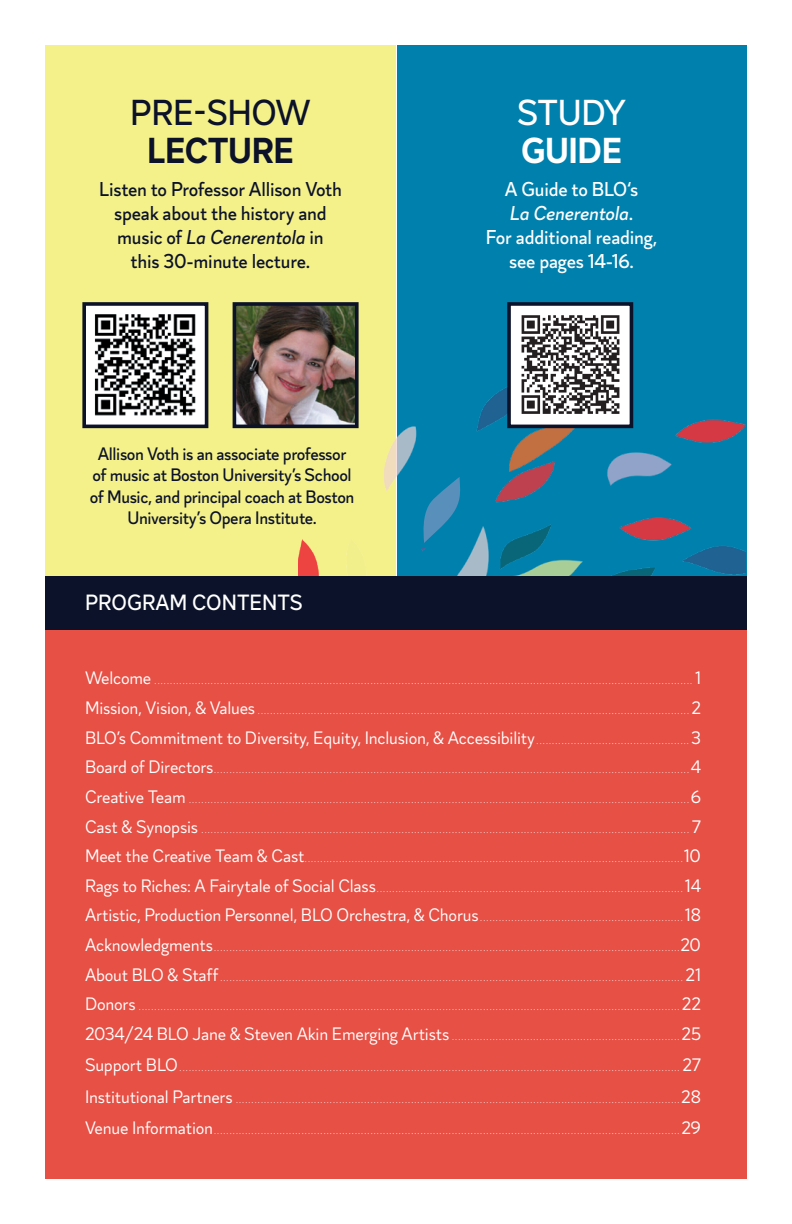
<style>
.page{position:relative;width:792px;height:1224px;background:#fff}
.page>*{position:absolute;margin:0;border:0;box-sizing:border-box;transform-origin:0 0}
.t1{font:500 36px "Magdelin";letter-spacing:-.01em;color:#0b1229}
.t2{font:700 36px "Magdelin";letter-spacing:-.01em;color:#0b1229}
.t3{font:500 36px "Magdelin";letter-spacing:-.015em;color:#fff}
.t4{font:700 36px "Magdelin";letter-spacing:-.01em;color:#fff}
.t5{font:500 22px "Magdelin";color:#fff}
.t6{font:500 20px/24px "Magdelin";letter-spacing:-.01em;color:#0b1229;text-align:center}
.t7{font:500 20px/24px "Magdelin";letter-spacing:-.01em;color:#fff;text-align:center}
.t8{font:100 18px/30px "Magdelin";color:#fff;text-align:justify}
.t9{font:500 18px/21.6px "Magdelin";letter-spacing:-.02em;color:#0b1229;text-align:center}
.s1{font-style:italic}
.s2{font-weight:400}
</style>
<div class="page">
<div style="left:45px;top:45px;width:351px;height:540px;background:#f4f18a"></div>
<div style="left:397px;top:45px;width:350px;height:540px;background:#0080ad"></div>
<img style="left:299px;top:373px;width:447px;height:203px">
<svg style="left:308px;top:373px;width:57px;height:81px"></svg>
<img style="left:238px;top:307px;width:116px;height:116px">
<div style="left:233px;top:302px;width:126px;height:126px;border:4px solid #0b1229"></div>
<div style="left:45px;top:630px;width:702px;height:549px;background:#e65045"></div>
<img style="left:512px;top:307px;width:116px;height:116px">
<div style="left:507px;top:302px;width:126px;height:126px;border:4px solid #0b1229"></div>
<div style="left:45px;top:576px;width:702px;height:54px;background:#0b1229"></div>
<svg style="left:404px;top:452px;width:57px;height:100px"></svg>
<img style="left:87px;top:307px;width:116px;height:116px">
<div style="left:82px;top:302px;width:126px;height:126px;border:4px solid #0b1229"></div>
<h1 class="t1" style="left:130px;top:92px;width:182px">PRE-SHOW</h1>
<h1 class="t2" style="left:147px;top:130px;width:148px">LECTURE</h1>
<p class="t6" style="left:99px;top:178px;width:244px">Listen to Professor Allison Voth speak about the history and music of <span class="s1">La Cenerentola</span> in<br>this 30-minute lecture.</p>
<p class="t9" style="left:90px;top:443px;width:266px">Allison Voth is an associate professor of music at Boston University’s School of Music, and principal coach at Boston University’s Opera Institute.</p>
<p class="t5" style="left:85px;top:590px;width:219px">PROGRAM CONTENTS</p>
<h1 class="t3" style="left:517px;top:92px;width:110px">STUDY</h1>
<h1 class="t4" style="left:521px;top:130px;width:102px">GUIDE</h1>
<p class="t7" style="left:486px;top:178px;width:173px">A Guide to BLO‘s<br><span class="s1">La Cenerentola</span>.<br>For additional reading, see pages 14-16.</p>
<p class="t8" style="left:85px;top:664px;width:617px"><span class="s2">Welcome</span> ............................................................................................................................................................................<span class="s2">1<br>Mission, Vision, &amp; Values</span> ..........................................................................................................................................<span class="s2">2<br>BLO’s Commitment to Diversity, Equity, Inclusion, &amp; Accessibility</span>.................................................<span class="s2">3<br>Board of Directors</span>........................................................................................................................................................<span class="s2">4<br>Creative Team</span>................................................................................................................................................................<span class="s2">6<br>Cast &amp; Synopsis</span> ............................................................................................................................................................<span class="s2">7<br>Meet the Creative Team &amp; Cast</span>.........................................................................................................................<span class="s2">10<br>Rags to Riches: A Fairytale of Social Class</span>..................................................................................................<span class="s2">14<br>Artistic, Production Personnel, BLO Orchestra, &amp; Chorus</span>.................................................................<span class="s2">18<br>Acknowledgments</span>.....................................................................................................................................................<span class="s2">20<br>About BLO &amp; Staff</span>....................................................................................................................................................<span class="s2">21<br>Donors</span> .............................................................................................................................................................................<span class="s2">22<br>2034/24 BLO Jane &amp; Steven Akin Emerging Artists</span> .........................................................................<span class="s2">25<br>Support BLO</span>................................................................................................................................................................<span class="s2">27<br>Institutional Partners</span> ..............................................................................................................................................<span class="s2">28<br>Venue Information</span>.....................................................................................................................................................<span class="s2">29</span></p>
</div>
